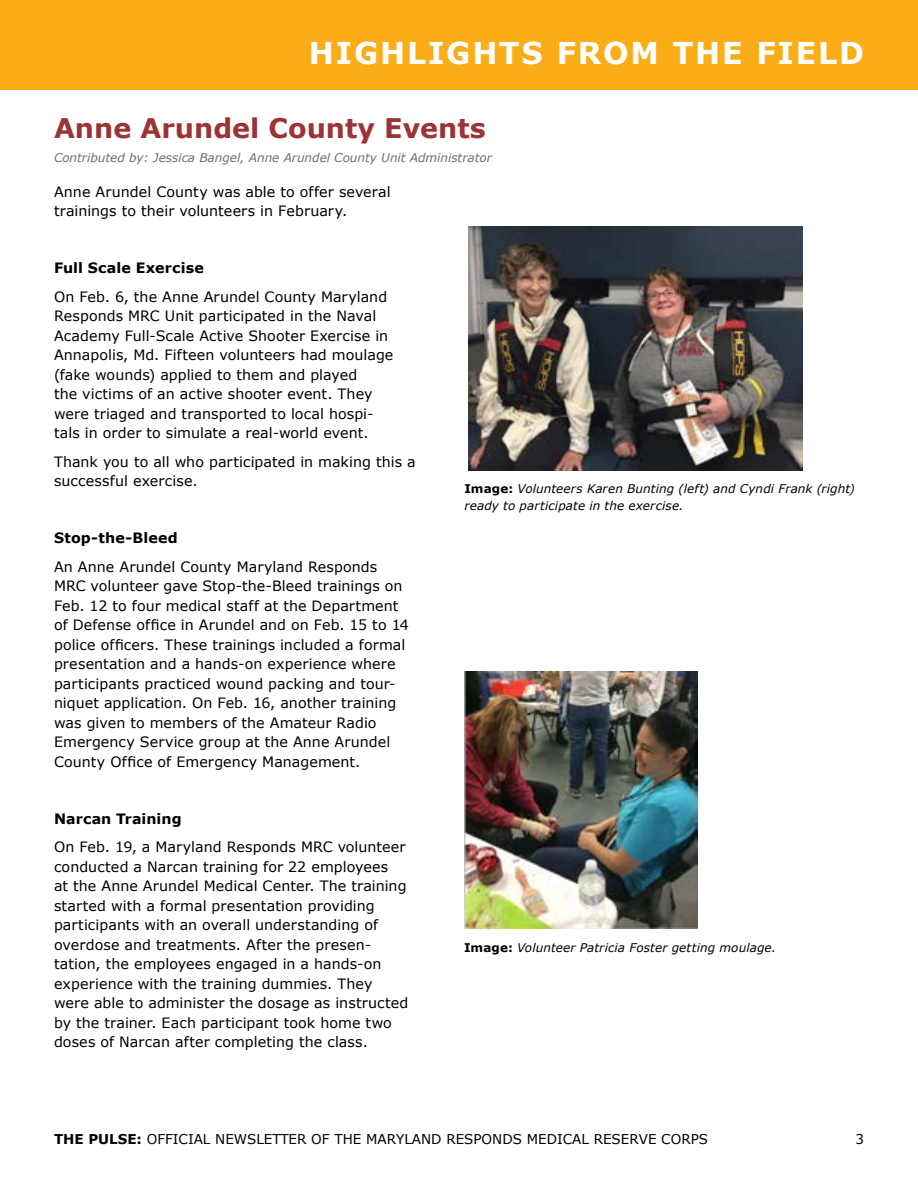
<style>
.page{position:relative;width:918px;height:1188px;background:#fff}
.page>*{position:absolute;margin:0;border:0;box-sizing:border-box;transform-origin:0 0}
.t1{font:700 30px "Verdana";letter-spacing:.06em;color:#fff}
.t2{font:700 27px "Verdana";color:#9b3434}
.t3{font:14.25px/19.5px "Verdana";letter-spacing:.005em;color:#000}
.t4{font:700 14.25px "Verdana";letter-spacing:.005em;color:#000}
.t5{font:13.5px "Verdana";color:#000}
.t6{font:italic 12px/16.5px "Verdana";letter-spacing:.01em;color:#000}
.t7{font:italic 12px "Verdana";color:#746d6d}
.s1{font-weight:700;font-style:normal}
.s2{font-weight:700}
</style>
<div class="page">
<div style="left:0;top:0;width:918px;height:90px;background:#fbad18"></div>
<img style="left:468px;top:227px;width:335px;height:244px">
<img style="left:464px;top:671px;width:233px;height:258px">
<h1 class="t1" style="left:309px;top:32px;width:93px">Highli</h1>
<h1 class="t1" style="left:446px;top:32px;width:419px">ghts from the field</h1>
<h2 class="t2" style="left:54px;top:109px;width:433px">Anne Arundel County Events</h2>
<p class="t7" style="left:54px;top:149px;width:439px">Contributed by: Jessica Bangel, Anne Arundel County Unit Administrator</p>
<p class="t3" style="left:54px;top:182px;width:338px">Anne Arundel County was able to offer several trainings to their volunteers in February.</p>
<p class="t4" style="left:54px;top:258px;width:151px">Full Scale Exercise</p>
<p class="t3" style="left:54px;top:287px;width:341px">On Feb. 6, the Anne Arundel County Maryland Responds MRC Unit participated in the Naval Academy Full-Scale Active Shooter Exercise in Annapolis, Md. Fifteen volunteers had moulage (fake wounds) applied to them and played<br>the victims of an active shooter event. They were triaged and transported to local hospi&shy;tals in order to simulate a real-world event.</p>
<p class="t3" style="left:54px;top:452px;width:363px">Thank you to all who participated in making this a successful exercise.</p>
<p class="t4" style="left:54px;top:528px;width:125px">Stop-the-Bleed</p>
<p class="t3" style="left:54px;top:557px;width:357px">An Anne Arundel County Maryland Responds MRC volunteer gave Stop-the-Bleed trainings on Feb. 12 to four medical staff at the Department of Defense office in Arundel and on Feb. 15 to 14 police officers. These trainings included a formal presentation and a hands-on experience where participants practiced wound packing and tour&shy;niquet application. On Feb. 16, another training was given to members of the Amateur Radio Emergency Service group at the Anne Arundel County Office of Emergency Management.</p>
<p class="t4" style="left:54px;top:809px;width:129px">Narcan Training</p>
<p class="t3" style="left:54px;top:837px;width:356px">On Feb. 19, a Maryland Responds MRC volunteer conducted a Narcan training for 22 employees<br>at the Anne Arundel Medical Center. The training started with a formal presentation providing participants with an overall understanding of overdose and treatments. After the presen&shy;tation, the employees engaged in a hands-on experience with the training dummies. They were able to administer the dosage as instructed by the trainer. Each participant took home two doses of Narcan after completing the class.</p>
<p class="t6" style="left:464px;top:481px;width:392px"><span class="s1">Image:</span> Volunteers Karen Bunting (left) and Cyndi Frank (right) ready to participate in the exercise.</p>
<p class="t6" style="left:464px;top:940px;width:314px"><span class="s1">Image:</span> Volunteer Patricia Foster getting moulage.</p>
<p class="t5" style="left:54px;top:1130px;width:656px"><span class="s2">THE PULSE:</span> OFFICIAL NEWSLETTER OF THE MARYLAND RESPONDS MEDICAL RESERVE CORPS</p>
<p class="t5" style="left:855px;top:1130px;width:10px">3</p>
</div>
